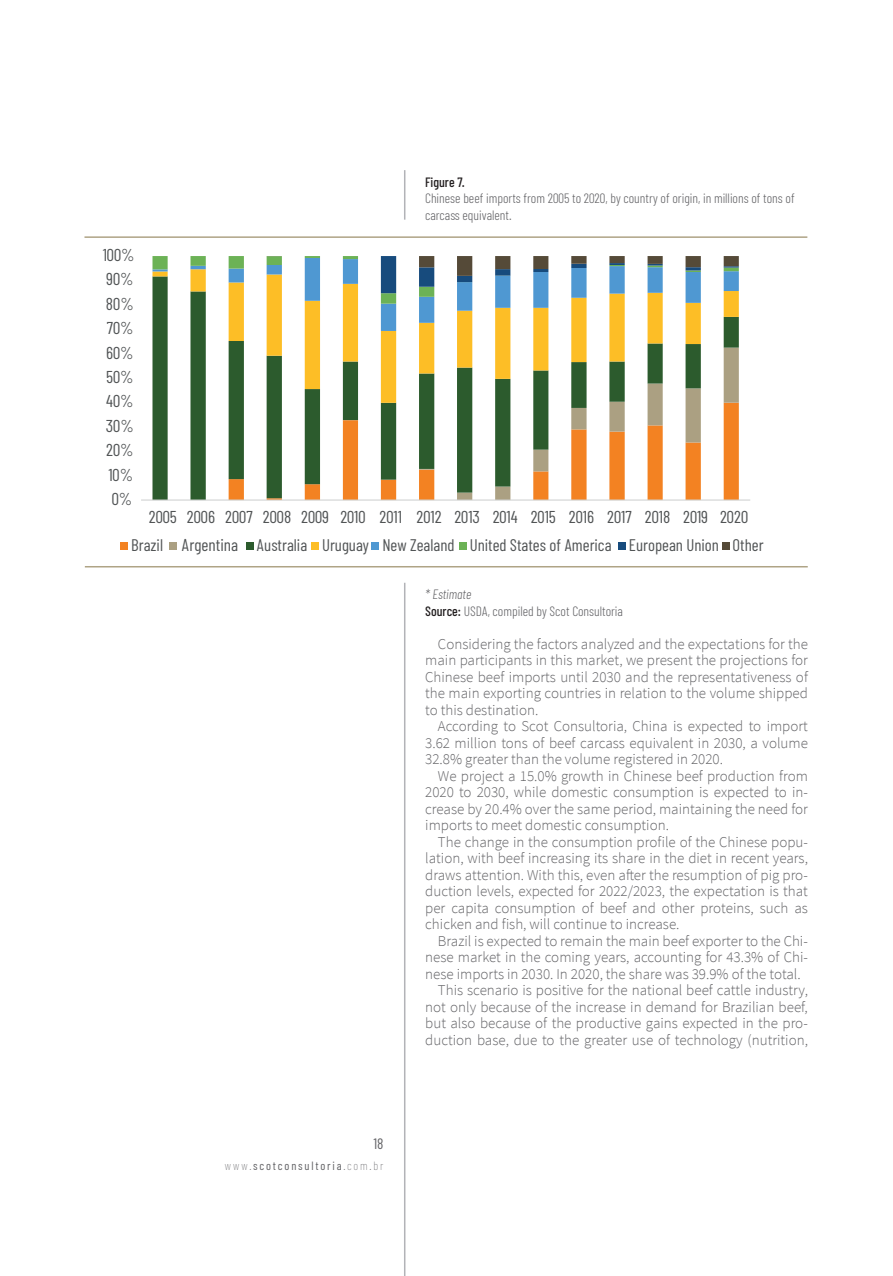
<style>
.page{position:relative;width:893px;height:1276px;background:#fff}
.page>*{position:absolute;margin:0;border:0;box-sizing:border-box;transform-origin:0 0}
.t1{font:17.1px "Ashley";color:#515455}
.t2{font:16.8px "Ashley";color:#515455}
.t3{font:300 15px/16.5px "Source Sans Pro";color:#636366;text-align:justify}
.t4{font:15px "Ashley";color:#636366}
.t5{font:300 13.5px/16.5px "Ashley";color:#636366}
.t6{font:500 13.5px "Ashley";color:#231f20}
.t7{font:12px "Ashley";letter-spacing:.15em;color:#636366}
.s1{font-size:17.1px}
.s2{font-style:italic}
.s3{font-weight:500;color:#231f20}
.s4{font-weight:100}
</style>
<div class="page">
<hr style="left:404px;top:583px;width:1px;height:693px;background:#b2b3b7">
<hr style="left:404px;top:170px;width:1px;height:50px;background:#b2b3b7">
<hr style="left:84px;top:236px;width:723px;height:2px;background:#afa486">
<hr style="left:85px;top:566px;width:723px;height:1px;background:#afa486">
<svg style="left:152px;top:403px;width:587px;height:96px"></svg>
<svg style="left:152px;top:331px;width:587px;height:72px"></svg>
<svg style="left:152px;top:256px;width:587px;height:75px"></svg>
<hr style="left:141px;top:499px;width:609px;height:1px;background:#cfd1d0">
<div style="left:121px;top:542px;width:7px;height:8px;background:#f38222"></div>
<div style="left:170px;top:542px;width:7px;height:8px;background:#aba082"></div>
<div style="left:246px;top:542px;width:7px;height:8px;background:#2c5b2d"></div>
<div style="left:311px;top:542px;width:8px;height:8px;background:#fdbe26"></div>
<div style="left:372px;top:542px;width:7px;height:8px;background:#4f98d2"></div>
<div style="left:459px;top:542px;width:7px;height:8px;background:#6cb256"></div>
<div style="left:618px;top:542px;width:8px;height:8px;background:#174b7d"></div>
<div style="left:722px;top:542px;width:7px;height:8px;background:#554a38"></div>
<p class="t1" style="left:103px;top:244px;width:33px">100%</p>
<p class="t1" style="left:106px;top:268px;width:29px">90%</p>
<p class="t1" style="left:106px;top:293px;width:29px">80%</p>
<p class="t1" style="left:107px;top:317px;width:28px">70%</p>
<p class="t1" style="left:106px;top:342px;width:29px">60%</p>
<p class="t1" style="left:106px;top:366px;width:29px">50%</p>
<p class="t1" style="left:106px;top:390px;width:29px">40%</p>
<p class="t1" style="left:106px;top:415px;width:29px">30%</p>
<p class="t1" style="left:106px;top:439px;width:29px">20%</p>
<p class="t1" style="left:108px;top:464px;width:26px">10%</p>
<p class="t1" style="left:112px;top:488px;width:22px">0%</p>
<p class="t6" style="left:425px;top:173px;width:41px">Figure 7.</p>
<p class="t5" style="left:425px;top:190px;width:371px">Chinese beef imports from 2005 to 2020, by country of origin, in millions of tons of carcass equivalent.</p>
<p class="t1" style="left:149px;top:506px;width:601px">2005 2006 2007 2008 2009 2010 2011 2012 2013 2014 2015 2016 2017 2018 2019 2020</p>
<p class="t2" style="left:131px;top:534px;width:634px">Brazil <span class="s1">Argentina</span> Australia Uruguay New Zealand United States of America European Union Other</p>
<p class="t5" style="left:425px;top:586px;width:199px"><span class="s2">* Estimate<br></span><span class="s3">Source:</span> USDA, compiled by Scot Consultoria</p>
<p class="t4" style="left:373px;top:1134px;width:12px">18</p>
<p class="t7" style="left:225px;top:1157px;width:160px"><span class="s4">www.</span>scotconsultoria<span class="s4">.com.br</span></p>
<p class="t3" style="left:425px;top:635px;width:384px;text-indent:13px">Considering the factors analyzed and the expectations for the main participants in this market, we present the projections for Chinese beef imports until 2030 and the representativeness of the main exporting countries in relation to the volume shipped to this destination.</p>
<p class="t3" style="left:425px;top:718px;width:384px;text-indent:13px">According to Scot Consultoria, China is expected to import 3.62 million tons of beef carcass equivalent in 2030, a volume 32.8% greater than the volume registered in 2020.</p>
<p class="t3" style="left:425px;top:767px;width:384px;text-indent:13px">We project a 15.0% growth in Chinese beef production from 2020 to 2030, while domestic consumption is expected to in&shy;crease by 20.4% over the same period, maintaining the need for imports to meet domestic consumption.</p>
<p class="t3" style="left:425px;top:833px;width:384px;text-indent:13px">The change in the consumption profile of the Chinese popu&shy;lation, with beef increasing its share in the diet in recent years, draws attention. With this, even after the resumption of pig pro&shy;duction levels, expected for 2022/2023, the expectation is that per capita consumption of beef and other proteins, such as chicken and fish, will continue to increase.</p>
<p class="t3" style="left:438px;top:932px;width:371px">Brazil is expected to remain the main beef exporter to the Chi-</p>
<p class="t3" style="left:425px;top:949px;width:384px">nese market in the coming years, accounting for 43.3% of Chi-</p>
<p class="t3" style="left:425px;top:965px;width:377px">nese imports in 2030. In 2020, the share was 39.9% of the total.</p>
<p class="t3" style="left:438px;top:982px;width:371px">This scenario is positive for the national beef cattle industry,</p>
<p class="t3" style="left:425px;top:998px;width:384px">not only because of the increase in demand for Brazilian beef,</p>
<p class="t3" style="left:425px;top:1015px;width:384px">but also because of the productive gains expected in the pro-</p>
<p class="t3" style="left:425px;top:1031px;width:384px">duction base, due to the greater use of technology (nutrition,</p>
</div>
